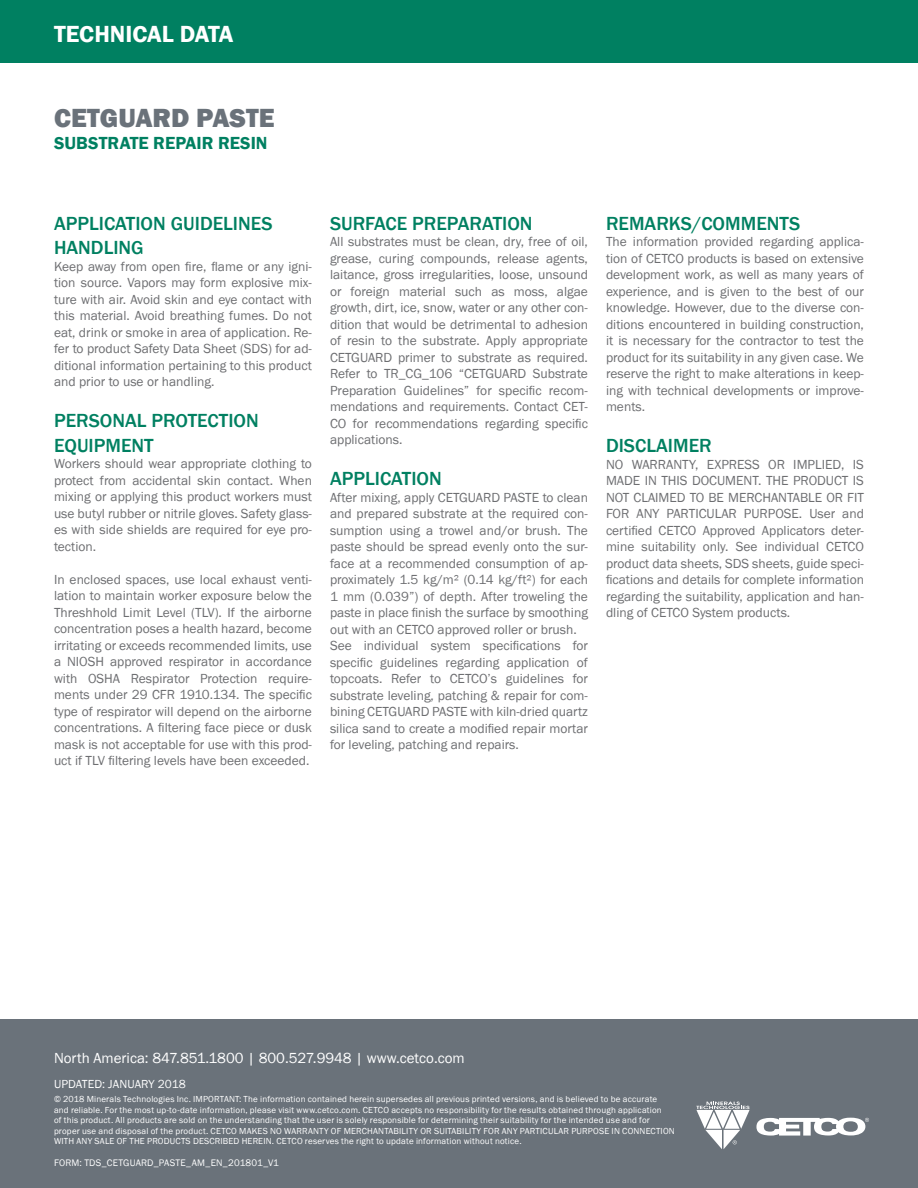
<style>
.page{position:relative;width:918px;height:1188px;background:#fff}
.page>*{position:absolute;margin:0;border:0;box-sizing:border-box;transform-origin:0 0}
.t1{font:800 27px "Franklin Gothic";color:#6a727a}
.t2{font:600 24px "Franklin Gothic";color:#fff}
.t3{font:500 19.5px/24.6px "Franklin Gothic";color:#008061}
.t4{font:600 18px "Franklin Gothic";color:#008061}
.t5{font:15px "Franklin Gothic";color:#fff}
.t6{font:13.5px/16.5px "Franklin Gothic";color:#6d6e71;text-align:justify}
.t7{font:12px "Franklin Gothic";letter-spacing:.005em;color:#fff}
.t8{font:9.75px "Franklin Gothic";letter-spacing:.015em;color:#fff}
.t9{font:9px/10.5px "Franklin Gothic";letter-spacing:.02em;color:#fff}
</style>
<div class="page">
<div style="left:0;top:0;width:918px;height:63px;background:#008061"></div>
<div style="left:0;top:1019px;width:918px;height:169px;background:#6a727a"></div>
<svg style="left:756px;top:1118px;width:113px;height:18px"></svg>
<svg style="left:696px;top:1102px;width:54px;height:47px"></svg>
<h2 class="t2" style="left:54px;top:19px;width:181px">TECHNICAL DATA</h2>
<h1 class="t1" style="left:54px;top:100px;width:222px">CETGUARD PASTE</h1>
<h3 class="t4" style="left:54px;top:132px;width:215px">SUBSTRATE REPAIR RESIN</h3>
<h3 class="t3" style="left:54px;top:211px;width:220px">APPLICATION GUIDELINES<br>HANDLING</h3>
<p class="t6" style="left:54px;top:258px;width:260px">Keep away from open fire, flame or any igni&shy;tion source. Vapors may form explosive mix&shy;ture with air. Avoid skin and eye contact with this material. Avoid breathing fumes. Do not eat, drink or smoke in area of application. Re&shy;fer to product Safety Data Sheet (SDS) for ad&shy;ditional information pertaining to this product and prior to use or handling.</p>
<h3 class="t3" style="left:54px;top:409px;width:206px">PERSONAL PROTECTION<br>EQUIPMENT</h3>
<p class="t6" style="left:54px;top:456px;width:260px">Workers should wear appropriate clothing to protect from accidental skin contact. When mixing or applying this product workers must use butyl rubber or nitrile gloves. Safety glass&shy;es with side shields are required for eye pro&shy;tection.</p>
<p class="t6" style="left:54px;top:571px;width:260px">In enclosed spaces, use local exhaust venti&shy;lation to maintain worker exposure below the Threshhold Limit Level (TLV). If the airborne concentration poses a health hazard, become irritating or exceeds recommended limits, use a NIOSH approved respirator in accordance with OSHA Respirator Protection require&shy;ments under 29 CFR 1910.134. The specific type of respirator will depend on the airborne concentrations. A filtering face piece or dusk mask is not acceptable for use with this prod&shy;uct if TLV filtering levels have been exceeded.</p>
<h3 class="t3" style="left:330px;top:211px;width:204px">SURFACE PREPARATION</h3>
<p class="t6" style="left:330px;top:234px;width:260px">All substrates must be clean, dry, free of oil, grease, curing compounds, release agents, laitance, gross irregularities, loose, unsound or foreign material such as moss, algae growth, dirt, ice, snow, water or any other con&shy;dition that would be detrimental to adhesion of resin to the substrate. Apply appropriate CETGUARD primer to substrate as required.<br>Refer to TR_CG_106 “CETGUARD Substrate Preparation Guidelines” for specific recom&shy;mendations and requirements. Contact CET-CO for recommendations regarding specific applications.</p>
<h3 class="t3" style="left:330px;top:467px;width:113px">APPLICATION</h3>
<p class="t6" style="left:330px;top:489px;width:260px;text-align:left">After mixing, apply CETGUARD PASTE to clean and prepared substrate at the required con&shy;sumption using a trowel and/or brush. The paste should be spread evenly onto the sur&shy;face at a recommended consumption of ap&shy;proximately 1.5 kg/m² (0.14 kg/ft²) for each 1 mm (0.039”) of depth. After troweling the paste in place finish the surface by smoothing out with an CETCO approved roller or brush.<br>See individual system specifications for specific guidelines regarding application of topcoats. Refer to CETCO’s guidelines for substrate leveling, patching &amp; repair for com&shy;bining CETGUARD PASTE with kiln-dried quartz silica sand to create a modified repair mortar for leveling, patching and repairs.</p>
<h3 class="t3" style="left:606px;top:211px;width:196px">REMARKS/COMMENTS</h3>
<p class="t6" style="left:606px;top:234px;width:260px">The information provided regarding applica&shy;tion of CETCO products is based on extensive development work, as well as many years of experience, and is given to the best of our knowledge. However, due to the diverse con&shy;ditions encountered in building construction, it is necessary for the contractor to test the product for its suitability in any given case. We reserve the right to make alterations in keep&shy;ing with technical developments or improve&shy;ments.</p>
<h3 class="t3" style="left:606px;top:434px;width:107px">DISCLAIMER</h3>
<p class="t6" style="left:606px;top:456px;width:260px">NO WARRANTY, EXPRESS OR IMPLIED, IS MADE IN THIS DOCUMENT. THE PRODUCT IS NOT CLAIMED TO BE MERCHANTABLE OR FIT FOR ANY PARTICULAR PURPOSE. User and certified CETCO Approved Applicators deter&shy;mine suitability only. See individual CETCO product data sheets, SDS sheets, guide speci&shy;fications and details for complete information regarding the suitability, application and han&shy;dling of CETCO System products.</p>
<p class="t5" style="left:54px;top:1049px;width:412px">North America: 847.851.1800 | 800.527.9948 | www.cetco.com</p>
<p class="t9" style="left:54px;top:1094px;width:622px">© 2018 Minerals Technologies Inc. IMPORTANT: The information contained herein supersedes all previous printed versions, and is believed to be accurate<br>and reliable. For the most up-to-date information, please visit www.cetco.com. CETCO accepts no responsibility for the results obtained through application<br>of this product. All products are sold on the understanding that the user is solely responsible for determining their suitability for the intended use and for proper use and disposal of the product. CETCO MAKES NO WARRANTY OF MERCHANTABILITY OR SUITABILITY FOR ANY PARTICULAR PURPOSE IN CONNECTION WITH ANY SALE OF THE PRODUCTS DESCRIBED HEREIN. CETCO reserves the right to update information without notice.</p>
<p class="t7" style="left:54px;top:1076px;width:133px">UPDATED: JANUARY 2018</p>
<p class="t8" style="left:54px;top:1157px;width:226px">FORM: TDS_CETGUARD_PASTE_AM_EN_201801_V1</p>
</div>
